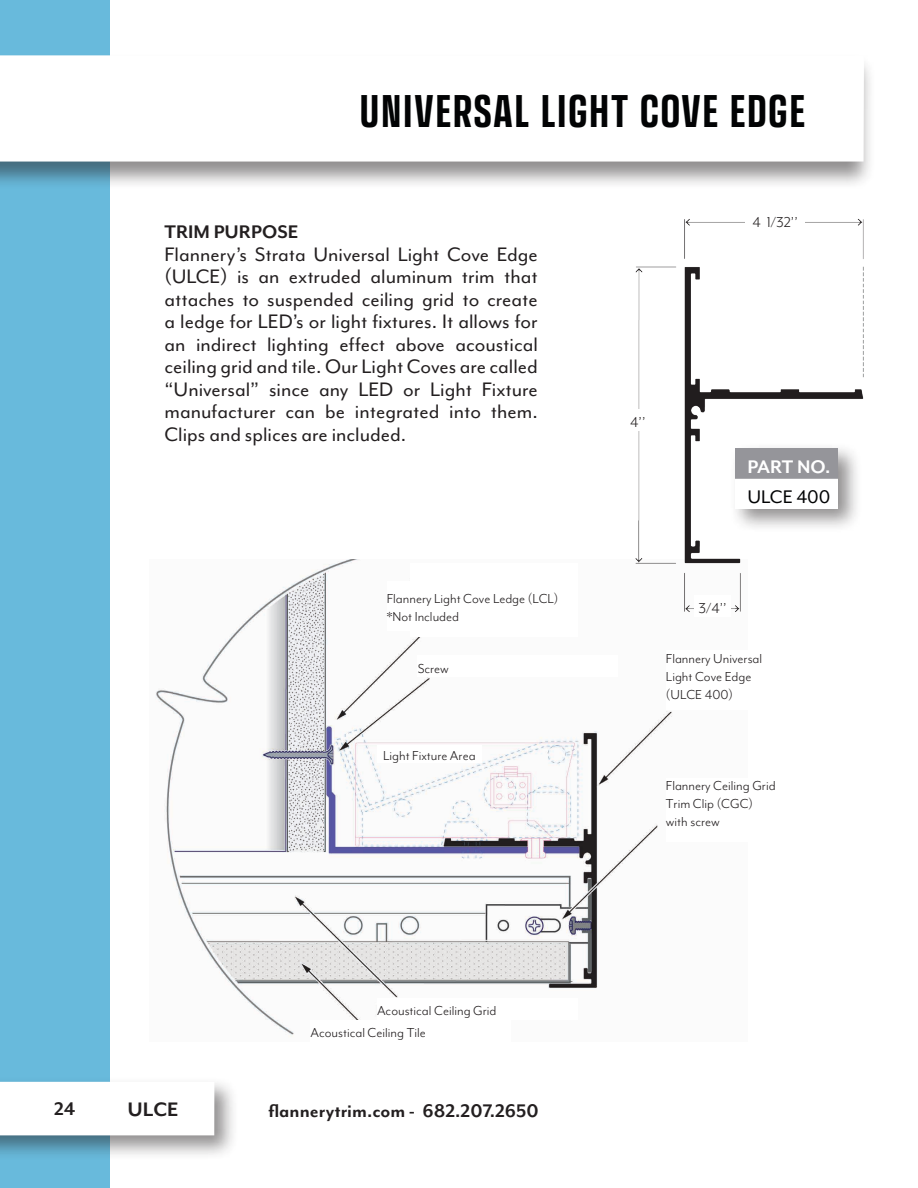
<style>
.page{position:relative;width:918px;height:1188px;background:#fff}
.page>*{position:absolute;margin:0;border:0;box-sizing:border-box;transform-origin:0 0}
.t1{font:700 condensed 45px "Transducer";letter-spacing:.04em;color:#020304}
.t2{font:22.5px/22.5px "Mr Eaves Mod OT";color:#231f20;text-align:justify}
.t3{font:700 22.5px "Mr Eaves Mod OT";color:#231f20}
.t4{font:700 21px "Mr Eaves Mod OT";color:#231f20}
.t5{font:700 21px "Mr Eaves Mod OT";letter-spacing:-.01em;color:#fff}
.t6{font:21px "Mr Eaves Mod OT";color:#020304}
.t7{font:16.5px "Mr Eaves Mod OT";color:#231f20}
.t8{font:15px/18px "Mr Eaves Mod OT";color:#231f20}
</style>
<div class="page">
<div style="left:0;top:0;width:109px;height:1188px;background:#68badc"></div>
<div style="left:0;top:1076px;width:239px;height:85px;background:#231f20;opacity:.5"></div>
<div style="left:0;top:1081px;width:214px;height:54px;background:#fff"></div>
<img style="left:156px;top:560px;width:516px;height:476px">
<img style="left:629px;top:219px;width:234px;height:394px">
<div style="left:694px;top:595px;width:37px;height:22px;background:#fff"></div>
<div style="left:0;top:53px;width:876px;height:137px;background:#231f20;opacity:.5"></div>
<div style="left:0;top:55px;width:864px;height:107px;background:#fff"></div>
<div style="left:666px;top:651px;width:100px;height:59px;background:#fff"></div>
<div style="left:418px;top:656px;width:200px;height:21px;background:#fff"></div>
<div style="left:377px;top:745px;width:105px;height:17px;background:#fff"></div>
<div style="left:666px;top:778px;width:119px;height:63px;background:#fff"></div>
<div style="left:377px;top:998px;width:201px;height:22px;background:#fff"></div>
<div style="left:310px;top:1020px;width:201px;height:22px;background:#fff"></div>
<div style="left:410px;top:563px;width:168px;height:74px;background:#fff"></div>
<div style="left:387px;top:581px;width:179px;height:50px;background:#fff"></div>
<div style="left:602px;top:409px;width:72px;height:21px;background:#fff"></div>
<div style="left:746px;top:210px;width:59px;height:21px;background:#fff"></div>
<div style="left:729px;top:443px;width:134px;height:90px;background:#231f20;opacity:.5"></div>
<img style="left:735px;top:448px;width:103px;height:60px">
<h1 class="t1" style="left:360px;top:79px;width:447px">UNIVERSAL LIGHT COVE EDGE</h1>
<p class="t4" style="left:165px;top:220px;width:135px">TRIM PURPOSE</p>
<p class="t2" style="left:165px;top:242px;width:375px">Flannery’s Strata Universal Light Cove Edge (ULCE) is an extruded aluminum trim that attaches to suspended ceiling grid to create a ledge for LED’s or light fixtures. It allows for an indirect lighting effect above acoustical ceiling grid and tile. Our Light Coves are called “Universal” since any LED or Light Fixture manufacturer can be integrated into them.<br>Clips and splices are included.</p>
<p class="t8" style="left:387px;top:590px;width:173px">Flannery Light Cove Ledge (LCL) *Not Included</p>
<p class="t8" style="left:418px;top:659px;width:33px">Screw</p>
<p class="t8" style="left:383px;top:746px;width:94px">Light Fixture Area</p>
<p class="t8" style="left:310px;top:1000px;width:187px;line-height:21.9px;text-indent:67px">Acoustical Ceiling Grid<br>Acoustical Ceiling Tile</p>
<p class="t4" style="left:54px;top:1097px;width:23px">24</p>
<p class="t4" style="left:268px;top:1099px;width:272px">flannerytrim.com - 682.207.2650</p>
<p class="t3" style="left:127px;top:1097px;width:53px">ULCE</p>
<p class="t7" style="left:753px;top:213px;width:47px">4 1/32’’</p>
<p class="t7" style="left:630px;top:413px;width:17px">4’’</p>
<p class="t5" style="left:747px;top:455px;width:85px">PART NO.</p>
<p class="t6" style="left:747px;top:485px;width:84px">ULCE 400</p>
<p class="t7" style="left:699px;top:599px;width:30px">3/4’’</p>
<p class="t8" style="left:666px;top:650px;width:98px">Flannery Universal<br>Light Cove Edge (ULCE 400)</p>
<p class="t8" style="left:666px;top:777px;width:111px">Flannery Ceiling Grid<br>Trim Clip (CGC) with screw</p>
</div>
